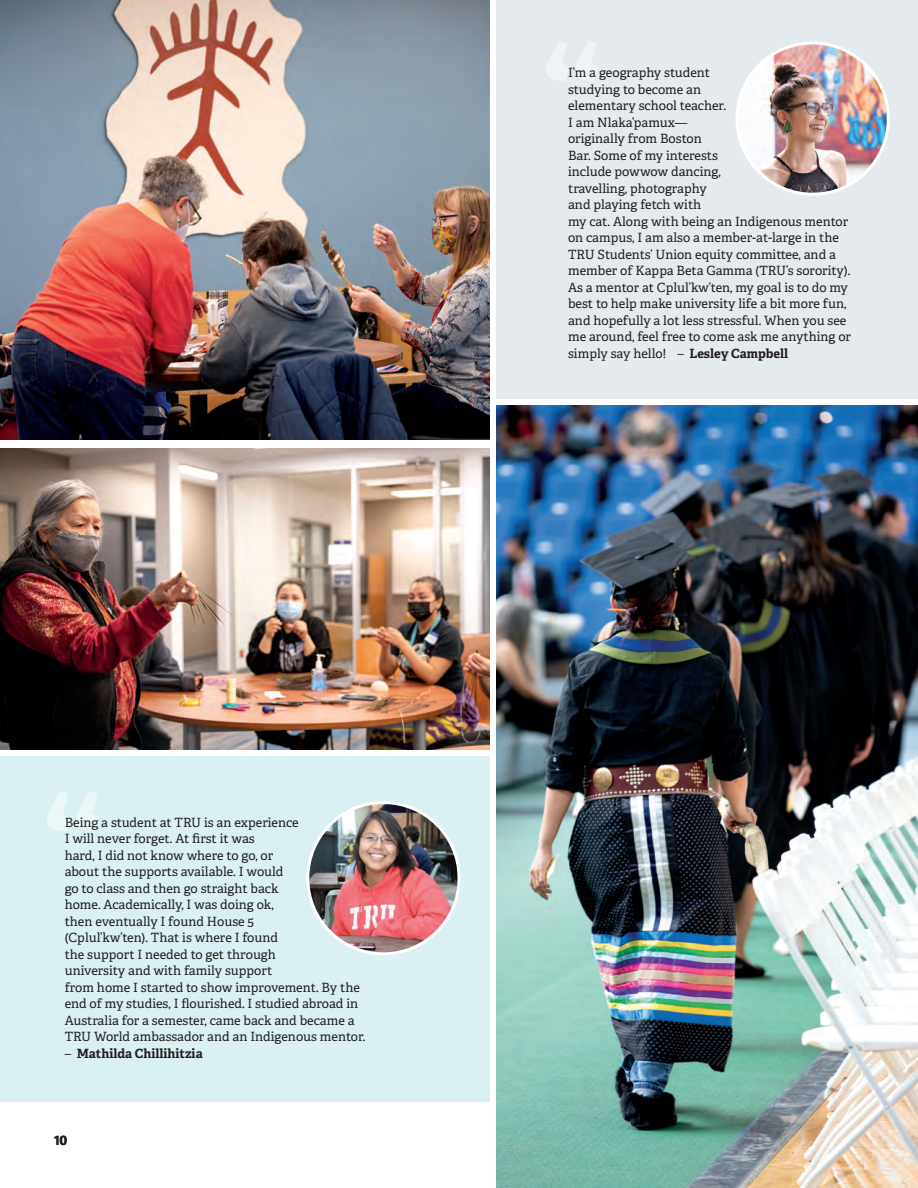
<style>
.page{position:relative;width:918px;height:1188px;background:#fff}
.page>*{position:absolute;margin:0;border:0;box-sizing:border-box;transform-origin:0 0}
.t1{font:195.3px "Adelle";color:#fff}
.t2{font:12.75px/16.5px "Adelle";color:#231f20}
.t3{font:700 12.75px "Adelle";color:#231f20}
.t4{font:700 12.75px "Adelle Sans";color:#231f20}
.s1{font-weight:400}
.s2{font-weight:700}
</style>
<div class="page">
<div style="left:0;top:756px;width:490px;height:346px;background:#dbf0f2"></div>
<img style="left:308px;top:803px;width:151px;height:151px;border-radius:76px">
<div style="left:306px;top:801px;width:155px;height:154px;border:3px solid #fff;border-radius:50%"></div>
<div style="left:497px;top:0;width:421px;height:398px;background:#e5eaef"></div>
<img style="left:737px;top:43px;width:151px;height:151px;border-radius:76px">
<div style="left:736px;top:41px;width:154px;height:155px;border:3px solid #fff;border-radius:50%"></div>
<img style="left:0;top:449px;width:490px;height:300px">
<img style="left:497px;top:405px;width:421px;height:783px">
<img style="left:0;top:0;width:490px;height:440px">
<h1 class="t1" style="left:40px;top:750px;width:66px">“</h1>
<p class="t2" style="left:65px;top:814px;width:302px">Being a student at TRU is an experience<br>I will never forget. At first it was<br>hard, I did not know where to go, or<br>about the supports available. I would<br>go to class and then go straight back<br>home. Academically, I was doing ok,<br>then eventually I found House 5<br>(Cplul’kw’ten). That is where I found<br>the support I needed to get through<br>university and with family support<br>from home I started to show improvement. By the end of my studies, I flourished. I studied abroad in Australia for a semester, came back and became a TRU World ambassador and an Indigenous mentor.</p>
<p class="t3" style="left:65px;top:1045px;width:140px"><span class="s1">–</span> Mathilda Chillihitzia</p>
<p class="t4" style="left:54px;top:1131px;width:15px">10</p>
<h1 class="t1" style="left:539px;top:0;width:66px">“</h1>
<p class="t2" style="left:568px;top:65px;width:285px">I’m a geography student<br>studying to become an<br>elementary school teacher.<br>I am Nlaka’pamux—<br>originally from Boston<br>Bar. Some of my interests<br>include powwow dancing,<br>travelling, photography<br>and playing fetch with<br>my cat. Along with being an Indigenous mentor on campus, I am also a member-at-large in the TRU Students’ Union equity committee, and a member of Kappa Beta Gamma (TRU’s sorority).<br>As a mentor at Cplul’kw’ten, my goal is to do my best to help make university life a bit more fun, and hopefully a lot less stressful. When you see me around, feel free to come ask me anything or simply say hello! – <span class="s2">Lesley Campbell</span></p>
</div>
